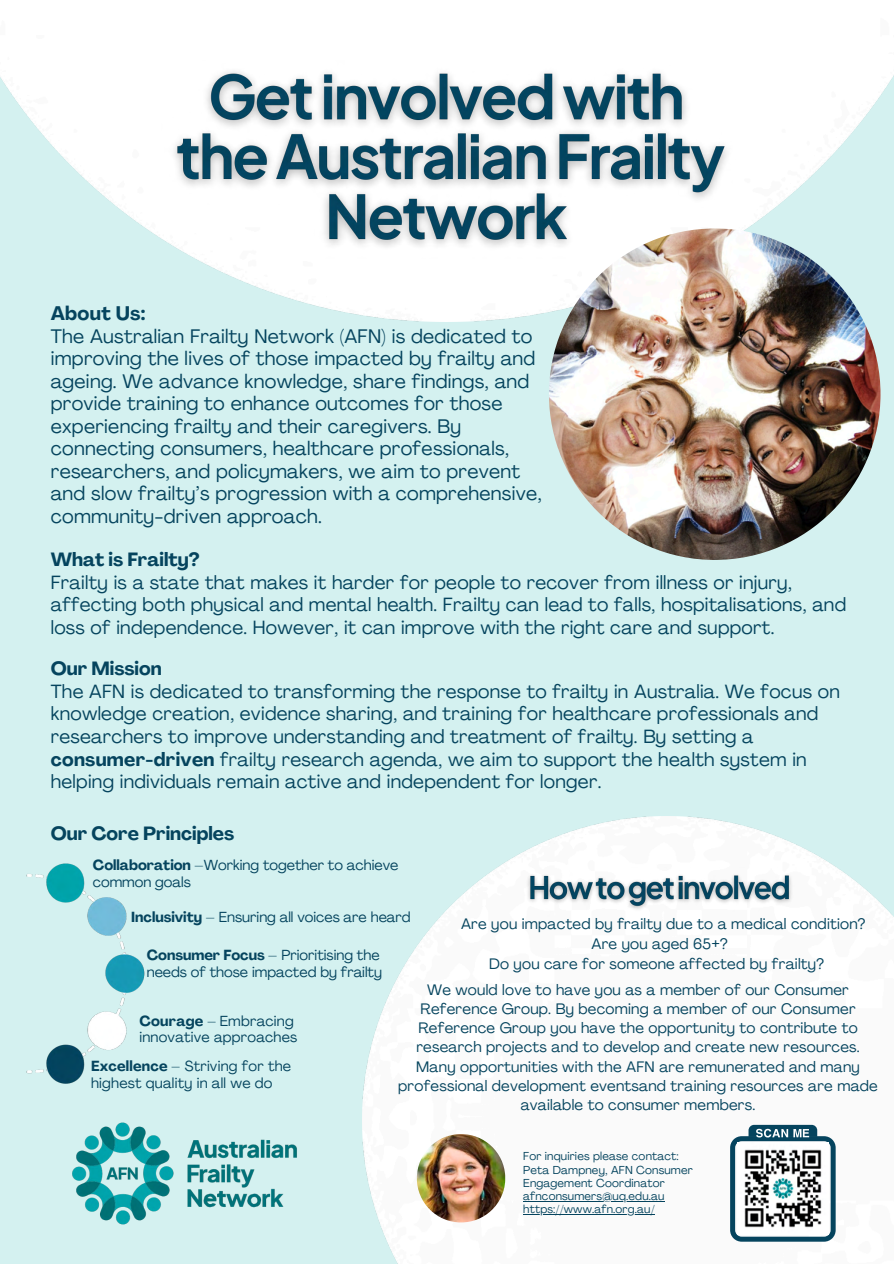
<style>
.page{position:relative;width:894px;height:1264px;background:#fff}
.page>*{position:absolute;margin:0;border:0;box-sizing:border-box;transform-origin:0 0}
.t1{font:19.35px/22.5px "Agrandir";letter-spacing:.015em;color:#05445e}
.t2{font:18.9px/22.5px "Agrandir";letter-spacing:.015em;color:#05445e}
.t3{font:700 18.9px "Agrandir";color:#05445e}
.t4{font:15px/19px "Agrandir";letter-spacing:.015em;color:#05445e}
.t5{font:14.4px/16.8px "Agrandir";color:#05445e}
.t6{font:11.4px/13.4px "Agrandir";letter-spacing:.015em;color:#05445e}
.s1{font-weight:700}
</style>
<div class="page">
<div style="left:0;top:0;width:893px;height:1263px;background:#d4f1f0"></div>
<img style="left:0;top:0;width:893px;height:322px">
<img style="left:161px;top:60px;width:579px;height:198px">
<img style="left:26px;top:863px;width:119px;height:221px">
<img style="left:362px;top:816px;width:531px;height:447px">
<img style="left:416px;top:1133px;width:89px;height:89px;border-radius:43px">
<img style="left:72px;top:1122px;width:225px;height:103px">
<svg style="left:730px;top:1124px;width:105px;height:117px"></svg>
<img style="left:736px;top:1142px;width:92px;height:92px">
<img style="left:520px;top:867px;width:278px;height:49px">
<img style="left:548px;top:228px;width:332px;height:332px;border-radius:50%">
<hr style="left:523px;top:1201px;width:141px;height:1px;background:#05445e">
<hr style="left:523px;top:1214px;width:131px;height:1px;background:#05445e">
<h3 class="t1" style="left:51px;top:304px;width:492px"><span class="s1">About Us:<br></span>The Australian Frailty Network (AFN) is dedicated to improving the lives of those impacted by frailty and ageing. We advance knowledge, share findings, and provide training to enhance outcomes for those experiencing frailty and their caregivers. By connecting consumers, healthcare professionals, researchers, and policymakers, we aim to prevent and slow frailty’s progression with a comprehensive, community-driven approach.</h3>
<p class="t3" style="left:51px;top:551px;width:150px">What is Frailty?</p>
<h3 class="t2" style="left:51px;top:572px;width:796px">Frailty is a state that makes it harder for people to recover from illness or injury, affecting both physical and mental health. Frailty can lead to falls, hospitalisations, and loss of independence. However, it can improve with the right care and support.</h3>
<p class="t3" style="left:51px;top:661px;width:112px">Our Mission</p>
<p class="t2" style="left:51px;top:682px;width:790px">The AFN is dedicated to transforming the response to frailty in Australia. We focus on knowledge creation, evidence sharing, and training for healthcare professionals and researchers to improve understanding and treatment of frailty. By setting a <span class="s1">consumer-driven</span> frailty research agenda, we aim to support the health system in helping individuals remain active and independent for longer.</p>
<h3 class="t3" style="left:51px;top:825px;width:185px">Our Core Principles</h3>
<h3 class="t5" style="left:93px;top:858px;width:307px"><span class="s1">Collaboration</span> –Working together to achieve common goals</h3>
<p class="t5" style="left:131px;top:909px;width:281px"><span class="s1">Inclusivity</span> – Ensuring all voices are heard</p>
<p class="t5" style="left:147px;top:948px;width:237px"><span class="s1">Consumer Focus</span> – Prioritising the needs of those impacted by frailty</p>
<p class="t5" style="left:139px;top:1013px;width:159px"><span class="s1">Courage –</span> Embracing innovative approaches</p>
<p class="t5" style="left:91px;top:1059px;width:201px"><span class="s1">Excellence –</span> Striving for the highest quality in all we do</p>
<h1 class="t4" style="left:461px;top:915px;width:406px">Are you impacted by frailty due to a medical condition?</h1>
<p class="t4" style="left:591px;top:935px;width:138px">Are you aged 65+?</p>
<p class="t4" style="left:427px;top:951px;width:423px;line-height:26.5px;text-indent:62px">Do you care for someone affected by frailty?<br>We would love to have you as a member of our Consumer</p>
<p class="t4" style="left:398px;top:1000px;width:481px;text-align:center">Reference Group. By becoming a member of our Consumer Reference Group you have the opportunity to contribute to research projects and to develop and create new resources.<br>Many opportunities with the AFN are remunerated and many professional development eventsand training resources are made available to consumer members.</p>
<h3 class="t6" style="left:523px;top:1150px;width:157px">For inquiries please contact:</h3>
<h3 class="t6" style="left:523px;top:1163px;width:171px">Peta Dampney, AFN Consumer<br>Engagement Coordinator</h3>
<h3 class="t6" style="left:523px;top:1190px;width:143px">afnconsumers@uq.edu.au</h3>
<p class="t6" style="left:523px;top:1203px;width:133px">https://www.afn.org.au/</p>
</div>
